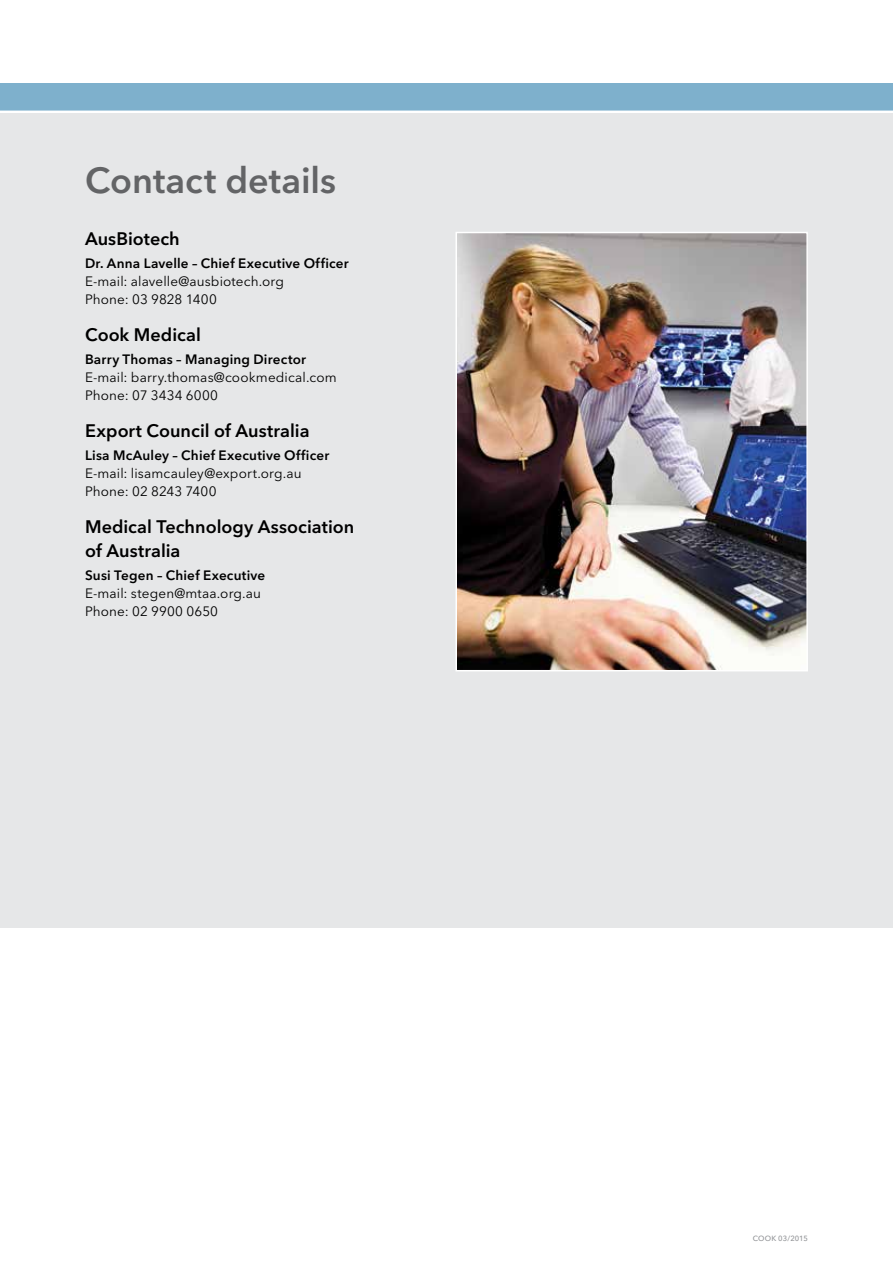
<style>
.page{position:relative;width:893px;height:1263px;background:#fff}
.page>*{position:absolute;margin:0;border:0;box-sizing:border-box;transform-origin:0 0}
.t1{font:600 36px "Avenir Next LT Pro";color:#636466}
.t2{font:600 18px/24px "Avenir Next LT Pro";color:#000}
.t3{font:13.5px/18px "Avenir Next LT Pro";letter-spacing:.01em;color:#000}
.t4{font:600 13.5px "Avenir Next LT Pro";letter-spacing:.015em;color:#000}
.t5{font:500 7.5px "Avenir Next LT Pro";letter-spacing:.01em;color:#939598}
</style>
<div class="page">
<div style="left:0;top:83px;width:893px;height:28px;background:#7eb0cc"></div>
<div style="left:0;top:114px;width:893px;height:814px;background:#e6e7e8"></div>
<img style="left:458px;top:235px;width:347px;height:433px">
<div style="left:455px;top:232px;width:353px;height:439px;border:2px solid #fff"></div>
<h1 class="t1" style="left:85px;top:159px;width:253px">Contact details</h1>
<h2 class="t2" style="left:85px;top:227px;width:96px">AusBiotech</h2>
<p class="t4" style="left:85px;top:255px;width:265px">Dr. Anna Lavelle – Chief Executive Officer</p>
<p class="t3" style="left:85px;top:272px;width:200px">E-mail: alavelle@ausbiotech.org<br>Phone: 03 9828 1400</p>
<h2 class="t2" style="left:85px;top:323px;width:117px">Cook Medical</h2>
<p class="t4" style="left:85px;top:351px;width:223px">Barry Thomas – Managing Director</p>
<p class="t3" style="left:85px;top:368px;width:253px">E-mail: barry.thomas@cookmedical.com<br>Phone: 07 3434 6000</p>
<h2 class="t2" style="left:85px;top:419px;width:226px">Export Council of Australia</h2>
<p class="t4" style="left:85px;top:447px;width:246px">Lisa McAuley – Chief Executive Officer</p>
<p class="t3" style="left:85px;top:464px;width:218px">E-mail: lisamcauley@export.org.au<br>Phone: 02 8243 7400</p>
<h2 class="t2" style="left:85px;top:515px;width:271px">Medical Technology Association of Australia</h2>
<p class="t4" style="left:85px;top:567px;width:182px">Susi Tegen – Chief Executive</p>
<p class="t3" style="left:85px;top:584px;width:178px">E-mail: stegen@mtaa.org.au<br>Phone: 02 9900 0650</p>
<p class="t5" style="left:753px;top:1234px;width:57px">COOK 03/2015</p>
</div>
